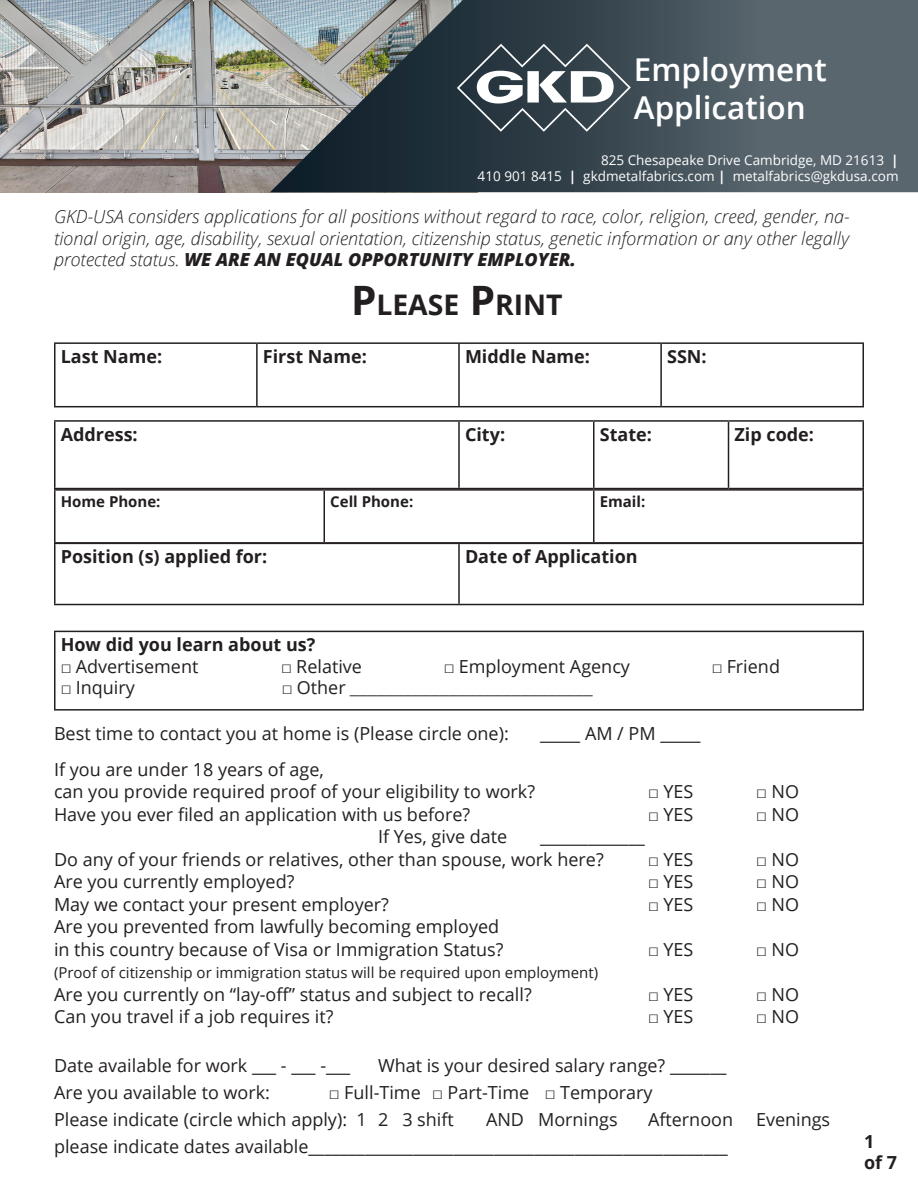
<style>
.page{position:relative;width:918px;height:1188px;background:#fff}
.page>*{position:absolute;margin:0;border:0;box-sizing:border-box;transform-origin:0 0}
.t1{font:600 31.5px/37.8px "Open Sans";color:#fff}
.t2{font:700 28.35px "Open Sans";color:#231f20}
.t3{font:18px/22.5px "Open Sans";color:#231f20}
.t4{font:italic 300 18px/21.6px "Open Sans";color:#231f20;text-align:justify}
.t5{font:700 18px/21.6px "Open Sans";color:#231f20}
.t6{font:18px "Minion Pro";color:#231f20}
.t7{font:15px "Open Sans";color:#231f20}
.t8{font:700 15px "Open Sans";color:#231f20}
.t9{font:13.5px "Open Sans";color:#fff}
.s1{font-weight:700}
.s2{font-weight:800}
.s3{font-size:40.5px}
.s4{font-family:"Arial"}
.s5{font-family:"Open Sans"}
</style>
<div class="page">
<img style="left:0;top:0;width:270px;height:192px">
<svg style="left:270px;top:0;width:648px;height:192px;background:#515e64"></svg>
<svg style="left:457px;top:44px;width:174px;height:88px"></svg>
<hr style="left:54px;top:342px;width:203px;height:2px;background:#231f20">
<hr style="left:54px;top:344px;width:2px;height:62px;background:#231f20">
<hr style="left:257px;top:342px;width:202px;height:2px;background:#231f20">
<hr style="left:256px;top:344px;width:2px;height:62px;background:#231f20">
<hr style="left:459px;top:342px;width:202px;height:2px;background:#231f20">
<hr style="left:458px;top:344px;width:2px;height:62px;background:#231f20">
<hr style="left:661px;top:342px;width:203px;height:2px;background:#231f20">
<hr style="left:660px;top:344px;width:2px;height:62px;background:#231f20">
<hr style="left:862px;top:344px;width:2px;height:62px;background:#231f20">
<hr style="left:54px;top:406px;width:203px;height:1px;background:#231f20">
<hr style="left:257px;top:406px;width:202px;height:1px;background:#231f20">
<hr style="left:459px;top:406px;width:202px;height:1px;background:#231f20">
<hr style="left:661px;top:406px;width:203px;height:1px;background:#231f20">
<hr style="left:54px;top:420px;width:405px;height:2px;background:#231f20">
<hr style="left:54px;top:422px;width:2px;height:66px;background:#231f20">
<hr style="left:459px;top:420px;width:135px;height:2px;background:#231f20">
<hr style="left:458px;top:422px;width:2px;height:66px;background:#231f20">
<hr style="left:594px;top:420px;width:134px;height:2px;background:#231f20">
<hr style="left:593px;top:422px;width:1px;height:66px;background:#231f20">
<hr style="left:729px;top:420px;width:135px;height:2px;background:#231f20">
<hr style="left:728px;top:422px;width:1px;height:66px;background:#231f20">
<hr style="left:862px;top:422px;width:2px;height:66px;background:#231f20">
<hr style="left:54px;top:488px;width:405px;height:1px;background:#231f20">
<hr style="left:459px;top:488px;width:135px;height:1px;background:#231f20">
<hr style="left:594px;top:488px;width:134px;height:1px;background:#231f20">
<hr style="left:729px;top:488px;width:135px;height:1px;background:#231f20">
<hr style="left:54px;top:544px;width:2px;height:60px;background:#231f20">
<hr style="left:458px;top:544px;width:2px;height:60px;background:#231f20">
<hr style="left:862px;top:544px;width:2px;height:60px;background:#231f20">
<hr style="left:54px;top:604px;width:405px;height:1px;background:#231f20">
<hr style="left:459px;top:604px;width:405px;height:1px;background:#231f20">
<hr style="left:54px;top:631px;width:810px;height:1px;background:#231f20">
<hr style="left:54px;top:632px;width:2px;height:77px;background:#231f20">
<hr style="left:862px;top:632px;width:2px;height:77px;background:#231f20">
<hr style="left:54px;top:709px;width:810px;height:2px;background:#231f20">
<hr style="left:54px;top:489px;width:270px;height:2px;background:#231f20">
<hr style="left:54px;top:491px;width:2px;height:51px;background:#231f20">
<hr style="left:324px;top:489px;width:270px;height:2px;background:#231f20">
<hr style="left:324px;top:491px;width:1px;height:51px;background:#231f20">
<hr style="left:594px;top:489px;width:270px;height:2px;background:#231f20">
<hr style="left:593px;top:491px;width:1px;height:51px;background:#231f20">
<hr style="left:862px;top:491px;width:2px;height:51px;background:#231f20">
<hr style="left:54px;top:542px;width:270px;height:2px;background:#231f20">
<hr style="left:324px;top:542px;width:270px;height:2px;background:#231f20">
<hr style="left:594px;top:542px;width:270px;height:2px;background:#231f20">
<p class="t1" style="left:634px;top:50px;width:194px">Employment<br>Application</p>
<p class="t9" style="left:601px;top:151px;width:299px">825 Chesapeake Drive Cambridge, MD 21613 <span class="s1">|</span></p>
<p class="t9" style="left:478px;top:167px;width:422px">410 901 8415 <span class="s1">|</span> gkdmetalfabrics.com <span class="s1">|</span> metalfabrics@gkdusa.com</p>
<p class="t4" style="left:54px;top:205px;width:797px">GKD-USA considers applications for all positions without regard to race, color, religion, creed, gender, na&shy;tional origin, age, disability, sexual orientation, citizenship status, genetic information or any other legally protected status. <span class="s2">WE ARE AN EQUAL OPPORTUNITY EMPLOYER.</span></p>
<p class="t2" style="left:351px;top:285px;width:213px"><span class="s3">P</span>LEASE <span class="s3">P</span>RINT</p>
<p class="t5" style="left:61px;top:345px;width:103px">Last Name:</p>
<p class="t5" style="left:263px;top:345px;width:105px">First Name:</p>
<p class="t5" style="left:465px;top:345px;width:127px">Middle Name:</p>
<p class="t5" style="left:667px;top:345px;width:41px">SSN:</p>
<p class="t5" style="left:61px;top:423px;width:79px">Address:</p>
<p class="t5" style="left:465px;top:423px;width:42px">City:</p>
<p class="t5" style="left:600px;top:423px;width:54px">State:</p>
<p class="t5" style="left:735px;top:423px;width:81px">Zip code:</p>
<p class="t8" style="left:61px;top:491px;width:101px">Home Phone:</p>
<p class="t8" style="left:330px;top:491px;width:85px">Cell Phone:</p>
<p class="t8" style="left:600px;top:491px;width:47px">Email:</p>
<p class="t5" style="left:61px;top:545px;width:208px">Position (s) applied for:</p>
<p class="t5" style="left:465px;top:545px;width:174px">Date of Application</p>
<p class="t5" style="left:61px;top:633px;width:256px">How did you learn about us?</p>
<p class="t3" style="left:61px;top:655px;width:139px"><span class="s4">□</span> Advertisement</p>
<p class="t3" style="left:281px;top:655px;width:82px"><span class="s4">□</span> Relative</p>
<p class="t3" style="left:444px;top:655px;width:188px"><span class="s4">□</span> Employment Agency</p>
<p class="t3" style="left:712px;top:655px;width:70px"><span class="s4">□</span> Friend</p>
<p class="t3" style="left:61px;top:676px;width:76px"><span class="s4">□</span> Inquiry</p>
<p class="t6" style="left:282px;top:677px;width:312px"><span class="s4">□</span> <span class="s5">Other</span> ___________________________</p>
<p class="t3" style="left:54px;top:721px;width:456px">Best time to contact you at home is (Please circle one):</p>
<p class="t3" style="left:540px;top:721px;width:162px">_____ AM / PM _____</p>
<p class="t3" style="left:54px;top:757px;width:271px">If you are under 18 years of age,</p>
<p class="t3" style="left:54px;top:780px;width:483px">can you provide required proof of your eligibility to work?</p>
<p class="t3" style="left:648px;top:780px;width:47px"><span class="s4">□</span> YES</p>
<p class="t3" style="left:756px;top:780px;width:45px"><span class="s4">□</span> NO</p>
<p class="t3" style="left:54px;top:802px;width:418px">Have you ever filed an application with us before?</p>
<p class="t3" style="left:648px;top:802px;width:47px"><span class="s4">□</span> YES</p>
<p class="t3" style="left:756px;top:802px;width:45px"><span class="s4">□</span> NO</p>
<p class="t3" style="left:378px;top:825px;width:131px">If Yes, give date</p>
<p class="t3" style="left:540px;top:825px;width:106px">_____________</p>
<p class="t3" style="left:54px;top:847px;width:551px">Do any of your friends or relatives, other than spouse, work here?</p>
<p class="t3" style="left:648px;top:847px;width:47px"><span class="s4">□</span> YES</p>
<p class="t3" style="left:756px;top:847px;width:45px"><span class="s4">□</span> NO</p>
<p class="t3" style="left:54px;top:870px;width:242px">Are you currently employed?</p>
<p class="t3" style="left:648px;top:870px;width:47px"><span class="s4">□</span> YES</p>
<p class="t3" style="left:756px;top:870px;width:45px"><span class="s4">□</span> NO</p>
<p class="t3" style="left:54px;top:892px;width:337px">May we contact your present employer?</p>
<p class="t3" style="left:648px;top:892px;width:47px"><span class="s4">□</span> YES</p>
<p class="t3" style="left:756px;top:892px;width:45px"><span class="s4">□</span> NO</p>
<p class="t3" style="left:54px;top:915px;width:451px">Are you prevented from lawfully becoming employed in this country because of Visa or Immigration Status?</p>
<p class="t3" style="left:648px;top:937px;width:47px"><span class="s4">□</span> YES</p>
<p class="t3" style="left:756px;top:937px;width:45px"><span class="s4">□</span> NO</p>
<p class="t7" style="left:54px;top:962px;width:546px">(Proof of citizenship or immigration status will be required upon employment)</p>
<p class="t3" style="left:54px;top:982px;width:479px">Are you currently on “lay-off” status and subject to recall?</p>
<p class="t3" style="left:648px;top:982px;width:47px"><span class="s4">□</span> YES</p>
<p class="t3" style="left:756px;top:982px;width:45px"><span class="s4">□</span> NO</p>
<p class="t3" style="left:54px;top:1005px;width:281px">Can you travel if a job requires it?</p>
<p class="t3" style="left:648px;top:1005px;width:47px"><span class="s4">□</span> YES</p>
<p class="t3" style="left:756px;top:1005px;width:45px"><span class="s4">□</span> NO</p>
<p class="t3" style="left:54px;top:1054px;width:298px">Date available for work ___ - ___ -___</p>
<p class="t3" style="left:378px;top:1054px;width:350px">What is your desired salary range? _______</p>
<p class="t3" style="left:54px;top:1081px;width:218px">Are you available to work:</p>
<p class="t3" style="left:329px;top:1081px;width:326px"><span class="s4">□</span> Full-Time <span class="s4">□</span> Part-Time <span class="s4">□</span> Temporary</p>
<p class="t3" style="left:54px;top:1108px;width:401px">Please indicate (circle which apply): 1 2 3 shift</p>
<p class="t3" style="left:486px;top:1108px;width:133px">AND Mornings</p>
<p class="t3" style="left:648px;top:1108px;width:87px">Afternoon</p>
<p class="t3" style="left:756px;top:1108px;width:76px">Evenings</p>
<p class="t3" style="left:54px;top:1135px;width:675px">please indicate dates available____________________________________________________</p>
<p class="t5" style="left:864px;top:1130px;width:35px">1<br>of 7</p>
</div>
